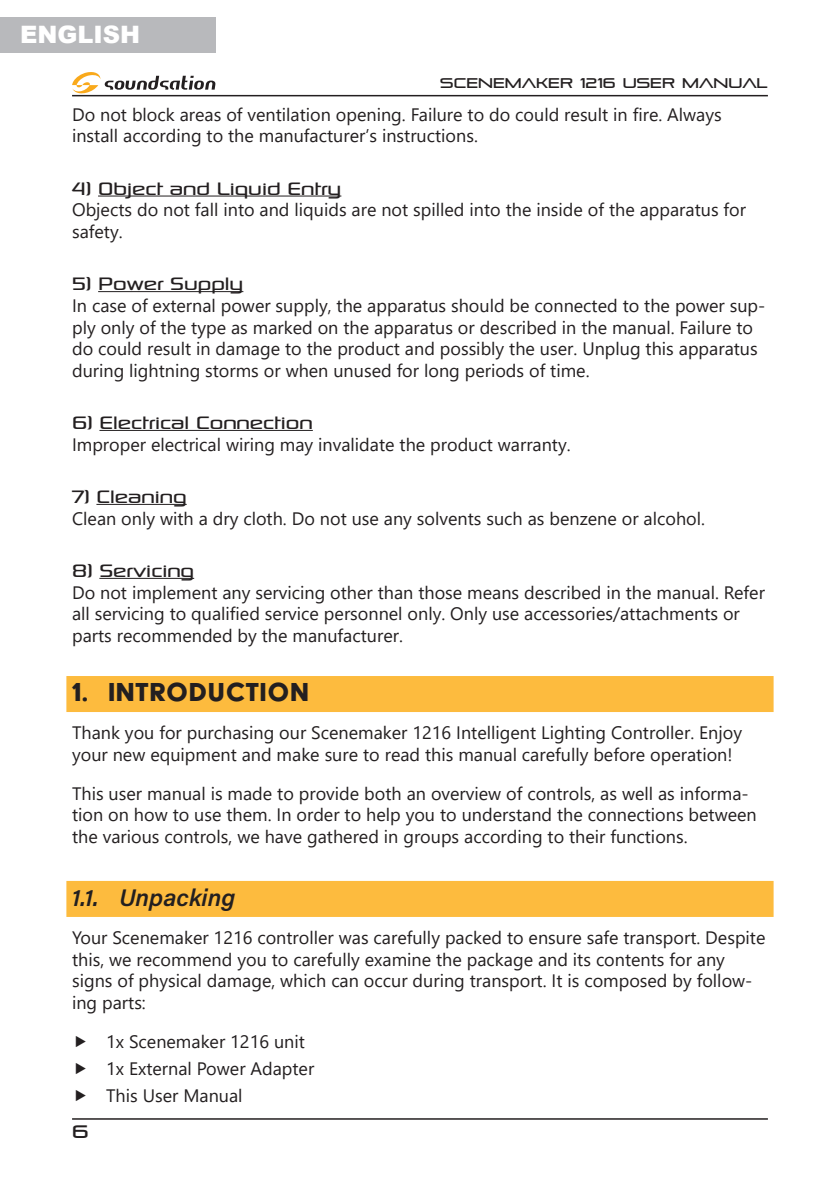
<style>
.page{position:relative;width:840px;height:1191px;background:#fff}
.page>*{position:absolute;margin:0;border:0;box-sizing:border-box;transform-origin:0 0}
.t1{font:30px "Acier BAT Text Solid";letter-spacing:.01em;color:#231f20}
.t2{font:24px "Acumin Variable Concept";color:#231f20}
.t3{font:900 24px "Arial";color:#fff}
.ENG_-_Basic_Text_w_3{font:18px/21.6px "Segoe UI";color:#231f20}
.ENG_-_Basic_Text_for{font:18px/21.6px "Segoe UI";color:#231f20}
.t4{font:18px "Pirulen";color:#231f20}
.t5{font:500 16px "Sol Pro";color:#231f20;scale:1.38 1}
.t6{font:14px "Pirulen";color:#231f20}
</style>
<div class="page">
<hr style="left:98px;top:196px;width:243px;height:1px;background:#231f20">
<hr style="left:98px;top:291px;width:145px;height:1px;background:#231f20">
<hr style="left:99px;top:430px;width:213px;height:1px;background:#231f20">
<hr style="left:96px;top:504px;width:90px;height:1px;background:#231f20">
<hr style="left:99px;top:578px;width:95px;height:1px;background:#231f20">
<div style="left:66px;top:676px;width:707px;height:36px;background:#fdbb3e"></div>
<div style="left:66px;top:881px;width:707px;height:36px;background:#fdbb3e"></div>
<hr style="left:72px;top:95px;width:695px;height:1px;background:#231f20">
<svg style="left:72px;top:72px;width:143px;height:22px"></svg>
<hr style="left:72px;top:1118px;width:695px;height:1px;background:#231f20">
<div style="left:0;top:17px;width:215px;height:35px;background:#b8b9bc"></div>
<h2 class="t3" style="left:20px;top:17px;width:121px">ENGLISH</h2>
<p class="t6" style="left:439px;top:74px;width:329px">SCENEMAKER 1216 USER MANUAL</p>
<p class="ENG_-_Basic_Text_w_3" style="left:72px;top:102px;width:651px">Do not block areas of ventilation opening. Failure to do could result in fire. Always install according to the manufacturer’s instructions.</p>
<p class="t5" style="left:72px;top:178px;width:196px">4) Object and Liquid Entry</p>
<p class="ENG_-_Basic_Text_w_3" style="left:72px;top:198px;width:675px">Objects do not fall into and liquids are not spilled into the inside of the apparatus for safety.</p>
<p class="t5" style="left:72px;top:274px;width:126px">5) Power Supply</p>
<p class="ENG_-_Basic_Text_w_3" style="left:72px;top:293px;width:694px">In case of external power supply, the apparatus should be connected to the power sup&shy;ply only of the type as marked on the apparatus or described in the manual. Failure to do could result in damage to the product and possibly the user. Unplug this apparatus during lightning storms or when unused for long periods of time.</p>
<p class="t5" style="left:72px;top:413px;width:176px">6) Electrical Connection</p>
<p class="ENG_-_Basic_Text_w_3" style="left:72px;top:432px;width:500px">Improper electrical wiring may invalidate the product warranty.</p>
<p class="t5" style="left:72px;top:487px;width:84px">7) Cleaning</p>
<p class="ENG_-_Basic_Text_w_3" style="left:72px;top:506px;width:634px">Clean only with a dry cloth. Do not use any solvents such as benzene or alcohol.</p>
<p class="t5" style="left:72px;top:561px;width:90px">8) Servicing</p>
<p class="ENG_-_Basic_Text_for" style="left:72px;top:580px;width:694px">Do not implement any servicing other than those means described in the manual. Refer all servicing to qualified service personnel only. Only use accessories/attachments or parts recommended by the manufacturer.</p>
<p class="t1" style="left:72px;top:676px;width:238px">1. INTRODUCTION</p>
<p class="ENG_-_Basic_Text_w_3" style="left:72px;top:720px;width:671px">Thank you for purchasing our Scenemaker 1216 Intelligent Lighting Controller. Enjoy your new equipment and make sure to read this manual carefully before operation!</p>
<p class="ENG_-_Basic_Text_w_3" style="left:72px;top:780px;width:685px">This user manual is made to provide both an overview of controls, as well as informa&shy;tion on how to use them. In order to help you to understand the connections between the various controls, we have gathered in groups according to their functions.</p>
<p class="t2" style="left:72px;top:880px;width:164px">1.1. Unpacking</p>
<p class="ENG_-_Basic_Text_w_3" style="left:72px;top:925px;width:694px">Your Scenemaker 1216 controller was carefully packed to ensure safe transport. Despite this, we recommend you to carefully examine the package and its contents for any signs of physical damage, which can occur during transport. It is composed by follow&shy;ing parts:</p>
<p class="ENG_-_Basic_Text_w_3" style="left:106px;top:1028px;width:200px">1x Scenemaker 1216 unit</p>
<p class="ENG_-_Basic_Text_w_3" style="left:106px;top:1056px;width:209px">1x External Power Adapter</p>
<p class="ENG_-_Basic_Text_w_3" style="left:106px;top:1083px;width:138px">This User Manual</p>
<p class="t4" style="left:72px;top:1120px;width:18px">6</p>
</div>
